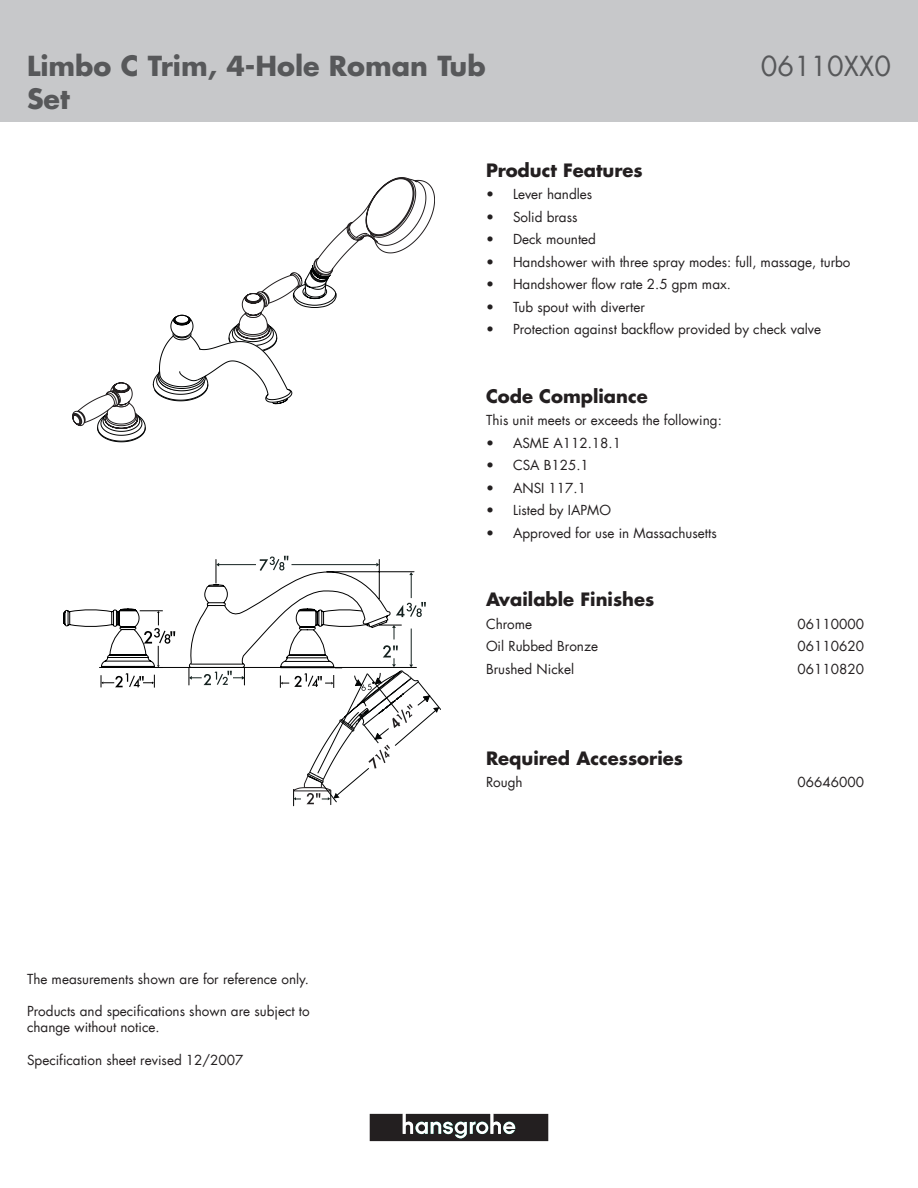
<style>
.page{position:relative;width:918px;height:1188px;background:#fff}
.page>*{position:absolute;margin:0;border:0;box-sizing:border-box;transform-origin:0 0}
.hansgrohe_product_na{font:700 27px/32.4px "Futura LT";color:#57585a}
.hansgrohe_product_nu{font:27px "Futura LT";color:#57585a}
.subject_heading{font:700 18px "Futura LT";color:#231f20}
.bullet_point{font:13.5px/22.5px "Futura LT";color:#231f20;text-align:justify}
.detail{font:13.5px "Futura LT";color:#231f20}
</style>
<div class="page">
<div style="left:0;top:0;width:918px;height:121px;background:#c7c8ca"></div>
<svg style="left:370px;top:1114px;width:178px;height:27px;background:#474646"></svg>
<svg style="left:72px;top:177px;width:363px;height:265px"></svg>
<svg style="left:63px;top:556px;width:378px;height:250px"></svg>
<p class="hansgrohe_product_na" style="left:27px;top:50px;width:460px">Limbo C Trim, 4-Hole Roman Tub<br>Set</p>
<p class="hansgrohe_product_nu" style="left:761px;top:49px;width:132px">06110XX0</p>
<p class="subject_heading" style="left:486px;top:158px;width:158px">Product Features</p>
<p class="bullet_point" style="left:513px;top:183px;width:81px">Lever handles</p>
<p class="bullet_point" style="left:513px;top:206px;width:66px">Solid brass</p>
<p class="bullet_point" style="left:513px;top:228px;width:85px">Deck mounted</p>
<p class="bullet_point" style="left:513px;top:251px;width:339px">Handshower with three spray modes: full, massage, turbo</p>
<p class="bullet_point" style="left:513px;top:273px;width:220px">Handshower flow rate 2.5 gpm max.</p>
<p class="bullet_point" style="left:513px;top:296px;width:133px">Tub spout with diverter</p>
<p class="bullet_point" style="left:513px;top:318px;width:310px">Protection against backflow provided by check valve</p>
<p class="bullet_point" style="left:486px;top:183px;width:9px">• • • • • • •</p>
<p class="subject_heading" style="left:486px;top:384px;width:163px">Code Compliance</p>
<p class="detail" style="left:486px;top:412px;width:237px">This unit meets or exceeds the following:</p>
<p class="bullet_point" style="left:513px;top:432px;width:110px">ASME A112.18.1</p>
<p class="bullet_point" style="left:513px;top:454px;width:77px">CSA B125.1</p>
<p class="bullet_point" style="left:513px;top:477px;width:75px">ANSI 117.1</p>
<p class="bullet_point" style="left:513px;top:499px;width:100px">Listed by IAPMO</p>
<p class="bullet_point" style="left:513px;top:522px;width:205px">Approved for use in Massachusetts</p>
<p class="bullet_point" style="left:486px;top:432px;width:9px">• • • • •</p>
<p class="subject_heading" style="left:486px;top:588px;width:170px">Available Finishes</p>
<p class="detail" style="left:486px;top:615px;width:48px">Chrome</p>
<p class="detail" style="left:797px;top:615px;width:68px">06110000</p>
<p class="detail" style="left:486px;top:638px;width:114px">Oil Rubbed Bronze</p>
<p class="detail" style="left:797px;top:638px;width:68px">06110620</p>
<p class="detail" style="left:486px;top:660px;width:90px">Brushed Nickel</p>
<p class="detail" style="left:797px;top:660px;width:68px">06110820</p>
<p class="bullet_point" style="left:27px;top:968px;width:284px">The measurements shown are for reference only.</p>
<p class="bullet_point" style="left:27px;top:1003px;width:284px;line-height:16.2px">Products and specifications shown are subject to change without notice.</p>
<p class="bullet_point" style="left:27px;top:1049px;width:218px">Specification sheet revised 12/2007</p>
<p class="subject_heading" style="left:486px;top:746px;width:198px">Required Accessories</p>
<p class="detail" style="left:486px;top:774px;width:38px">Rough</p>
<p class="detail" style="left:797px;top:774px;width:68px">06646000</p>
</div>
